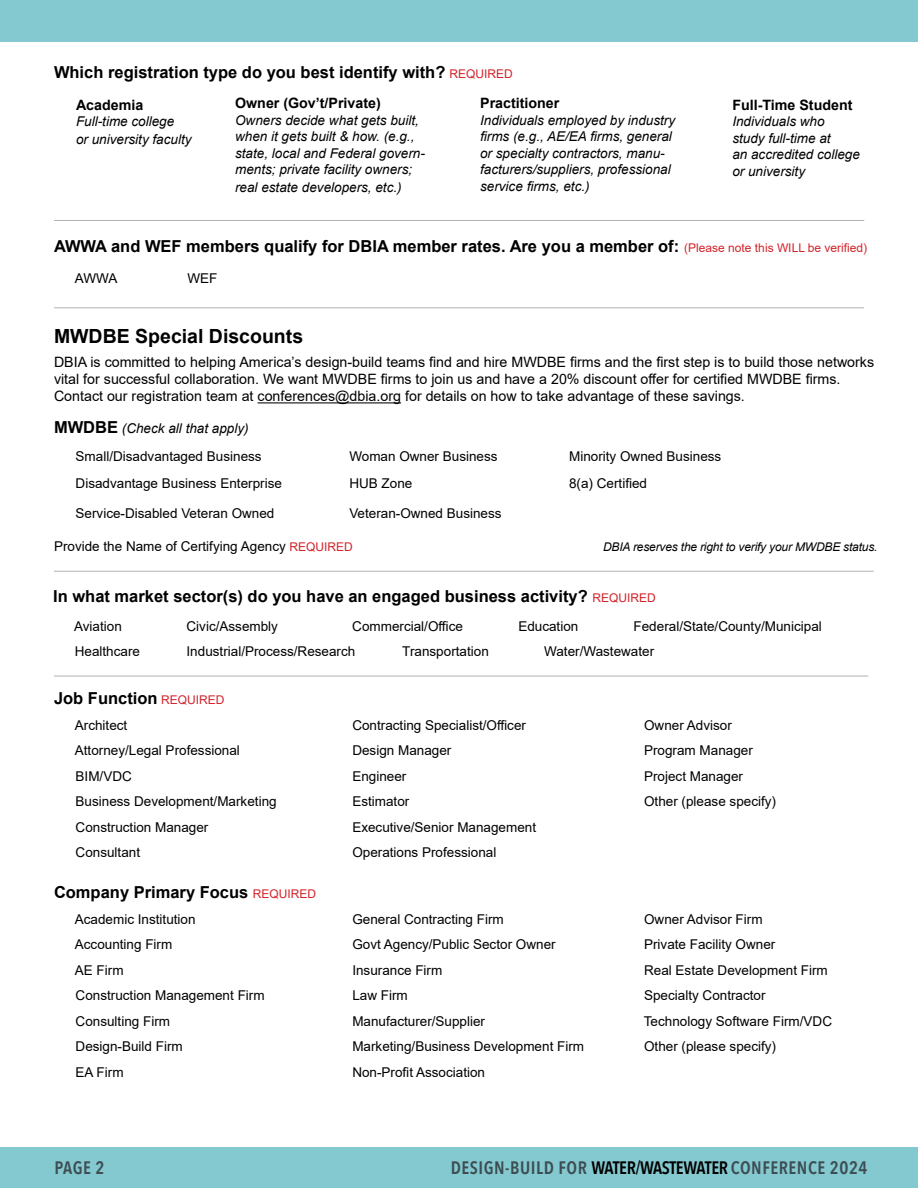
<style>
.page{position:relative;width:918px;height:1188px;background:#fff}
.page>*{position:absolute;margin:0;border:0;box-sizing:border-box;transform-origin:0 0}
.t1{font:700 19.5px "Arial";color:#000}
.t2{font:600 18px "Avenir Next Condensed";letter-spacing:.03em;color:#3d4d54}
.t3{font:700 16.5px "Arial";color:#000}
.t4{font:14.25px/17.1px "Arial";color:#000}
.t5{font:700 14.25px "Arial";color:#000}
.t6{font:13.5px/28.5px "Arial";color:#000}
.t7{font:italic 13.5px/16.5px "Arial";color:#000}
.t8{font:italic 12px "Arial";letter-spacing:-.015em;color:#000}
.s1{font-weight:400;font-size:12px;color:#d2232a}
.s2{font-weight:700;font-size:16.5px}
.s3{font-style:italic}
.s4{font-size:12px;color:#d2232a}
.s5{color:#000}
</style>
<div class="page">
<hr style="left:54px;top:676px;width:814px;height:1px;background:#000">
<hr style="left:54px;top:571px;width:820px;height:1px;background:#000">
<hr style="left:258px;top:402px;width:143px;height:1px;background:#000">
<hr style="left:54px;top:307px;width:810px;height:1px;background:#000">
<hr style="left:54px;top:220px;width:810px;height:1px;background:#000">
<p class="t3" style="left:54px;top:61px;width:460px">Which registration type do you best identify with? <span class="s1">REQUIRED</span></p>
<p class="t5" style="left:76px;top:94px;width:69px">Academia</p>
<p class="t7" style="left:76px;top:112px;width:117px;line-height:18px">Full-time college<br>or university faculty</p>
<p class="t5" style="left:235px;top:93px;width:147px">Owner (Gov’t/Private)</p>
<p class="t7" style="left:235px;top:112px;width:191px">Owners decide what gets built, when it gets built &amp; how. (e.g., state, local and Federal govern&shy;ments; private facility owners;</p>
<p class="t7" style="left:235px;top:180px;width:168px">real estate developers, etc.)</p>
<p class="t5" style="left:480px;top:93px;width:81px">Practitioner</p>
<p class="t7" style="left:480px;top:112px;width:197px">Individuals employed by industry firms (e.g., AE/EA firms, general or specialty contractors, manu&shy;facturers/suppliers, professional service firms, etc.)</p>
<p class="t5" style="left:732px;top:94px;width:122px">Full-Time Student</p>
<p class="t7" style="left:732px;top:113px;width:129px">Individuals who study full-time at<br>an accredited college or university</p>
<p class="t3" style="left:54px;top:235px;width:815px">AWWA and WEF members qualify for DBIA member rates. Are you a member of: <span class="s1">(Please note this WILL be verified)</span></p>
<p class="t6" style="left:75px;top:264px;width:44px">AWWA</p>
<p class="t6" style="left:187px;top:264px;width:31px">WEF</p>
<h1 class="t1" style="left:54px;top:323px;width:251px">MWDBE Special Discounts</h1>
<p class="t4" style="left:54px;top:354px;width:822px">DBIA is committed to helping America’s design-build teams find and hire MWDBE firms and the first step is to build those networks vital for successful collaboration. We want MWDBE firms to join us and have a 20% discount offer for certified MWDBE firms.<br>Contact our registration team at conferences@dbia.org for details on how to take advantage of these savings.</p>
<p class="t6" style="left:76px;top:414px;width:188px;text-indent:-22px"><span class="s2">MWDBE</span> <span class="s3">(Check all that apply)<br></span>Small/Disadvantaged Business</p>
<p class="t6" style="left:349px;top:442px;width:150px">Woman Owner Business</p>
<p class="t6" style="left:569px;top:442px;width:154px">Minority Owned Business</p>
<p class="t6" style="left:76px;top:469px;width:208px">Disadvantage Business Enterprise</p>
<p class="t6" style="left:349px;top:469px;width:65px">HUB Zone</p>
<p class="t6" style="left:569px;top:469px;width:80px">8(a) Certified</p>
<p class="t6" style="left:76px;top:499px;width:200px">Service-Disabled Veteran Owned</p>
<p class="t6" style="left:349px;top:499px;width:154px">Veteran-Owned Business</p>
<p class="t6" style="left:54px;top:532px;width:300px">Provide the Name of Certifying Agency <span class="s4">REQUIRED</span></p>
<p class="t8" style="left:603px;top:539px;width:276px">DBIA reserves the right to verify your MWDBE status.</p>
<p class="t3" style="left:53px;top:584px;width:604px">In what market sector(s) do you have an engaged business activity? <span class="s1">REQUIRED</span></p>
<p class="t6" style="left:74px;top:611px;width:49px">Aviation</p>
<p class="t6" style="left:187px;top:611px;width:93px">Civic/Assembly</p>
<p class="t6" style="left:352px;top:611px;width:112px">Commercial/Office</p>
<p class="t6" style="left:518px;top:611px;width:62px">Education</p>
<p class="t6" style="left:634px;top:611px;width:190px">Federal/State/County/Municipal</p>
<p class="t6" style="left:75px;top:637px;width:67px">Healthcare</p>
<p class="t6" style="left:187px;top:637px;width:170px">Industrial/Process/Research</p>
<p class="t6" style="left:402px;top:637px;width:88px">Transportation</p>
<p class="t6" style="left:544px;top:637px;width:112px">Water/Wastewater</p>
<p class="t3" style="left:54px;top:687px;width:172px">Job Function <span class="s1">REQUIRED</span></p>
<p class="t6" style="left:75px;top:711px;width:54px">Architect</p>
<p class="t6" style="left:352px;top:711px;width:175px">Contracting Specialist/Officer</p>
<p class="t6" style="left:644px;top:711px;width:89px">Owner Advisor</p>
<p class="t6" style="left:75px;top:736px;width:167px">Attorney/Legal Professional</p>
<p class="t6" style="left:352px;top:736px;width:101px">Design Manager</p>
<p class="t6" style="left:644px;top:736px;width:110px">Program Manager</p>
<p class="t6" style="left:76px;top:762px;width:58px">BIM/VDC</p>
<p class="t6" style="left:352px;top:762px;width:56px">Engineer</p>
<p class="t6" style="left:644px;top:762px;width:101px">Project Manager</p>
<p class="t6" style="left:76px;top:787px;width:203px">Business Development/Marketing</p>
<p class="t6" style="left:352px;top:787px;width:59px">Estimator</p>
<p class="t6" style="left:644px;top:787px;width:134px">Other (please specify)</p>
<p class="t6" style="left:76px;top:813px;width:134px">Construction Manager</p>
<p class="t6" style="left:352px;top:813px;width:185px">Executive/Senior Management</p>
<p class="t6" style="left:76px;top:838px;width:66px">Consultant</p>
<p class="t6" style="left:352px;top:838px;width:146px">Operations Professional</p>
<p class="t3" style="left:54px;top:881px;width:264px">Company Primary Focus <span class="s1">REQUIRED</span></p>
<p class="t6" style="left:75px;top:905px;width:122px">Academic Institution</p>
<p class="t6" style="left:352px;top:905px;width:153px">General Contracting Firm</p>
<p class="t6" style="left:644px;top:905px;width:120px">Owner Advisor Firm</p>
<p class="t6" style="left:75px;top:930px;width:99px">Accounting Firm</p>
<p class="t6" style="left:352px;top:930px;width:205px">Govt Agency/Public Sector Owner</p>
<p class="t6" style="left:644px;top:930px;width:133px">Private Facility Owner</p>
<p class="t6" style="left:75px;top:956px;width:50px">AE Firm</p>
<p class="t6" style="left:352px;top:956px;width:92px">Insurance Firm</p>
<p class="t6" style="left:644px;top:956px;width:185px">Real Estate Development Firm</p>
<p class="t6" style="left:76px;top:981px;width:191px">Construction Management Firm</p>
<p class="t6" style="left:352px;top:981px;width:57px">Law Firm</p>
<p class="t6" style="left:644px;top:981px;width:123px">Specialty Contractor</p>
<p class="t6" style="left:76px;top:1007px;width:96px">Consulting Firm</p>
<p class="t6" style="left:352px;top:1007px;width:134px">Manufacturer/Supplier</p>
<p class="t6" style="left:644px;top:1007px;width:190px">Technology Software Firm/VDC</p>
<p class="t6" style="left:76px;top:1032px;width:109px">Design-Build Firm</p>
<p class="t6" style="left:352px;top:1032px;width:233px">Marketing/Business Development Firm</p>
<p class="t6" style="left:644px;top:1032px;width:134px">Other (please specify)</p>
<p class="t6" style="left:76px;top:1058px;width:50px">EA Firm</p>
<p class="t6" style="left:352px;top:1058px;width:134px">Non-Profit Association</p>
<h2 class="t2" style="left:55px;top:1152px;width:52px">PAGE 2</h2>
<h2 class="t2" style="left:451px;top:1152px;width:418px">DESIGN-BUILD FOR <span class="s5">WATER/WASTEWATER</span> CONFERENCE 2024</h2>
</div>
